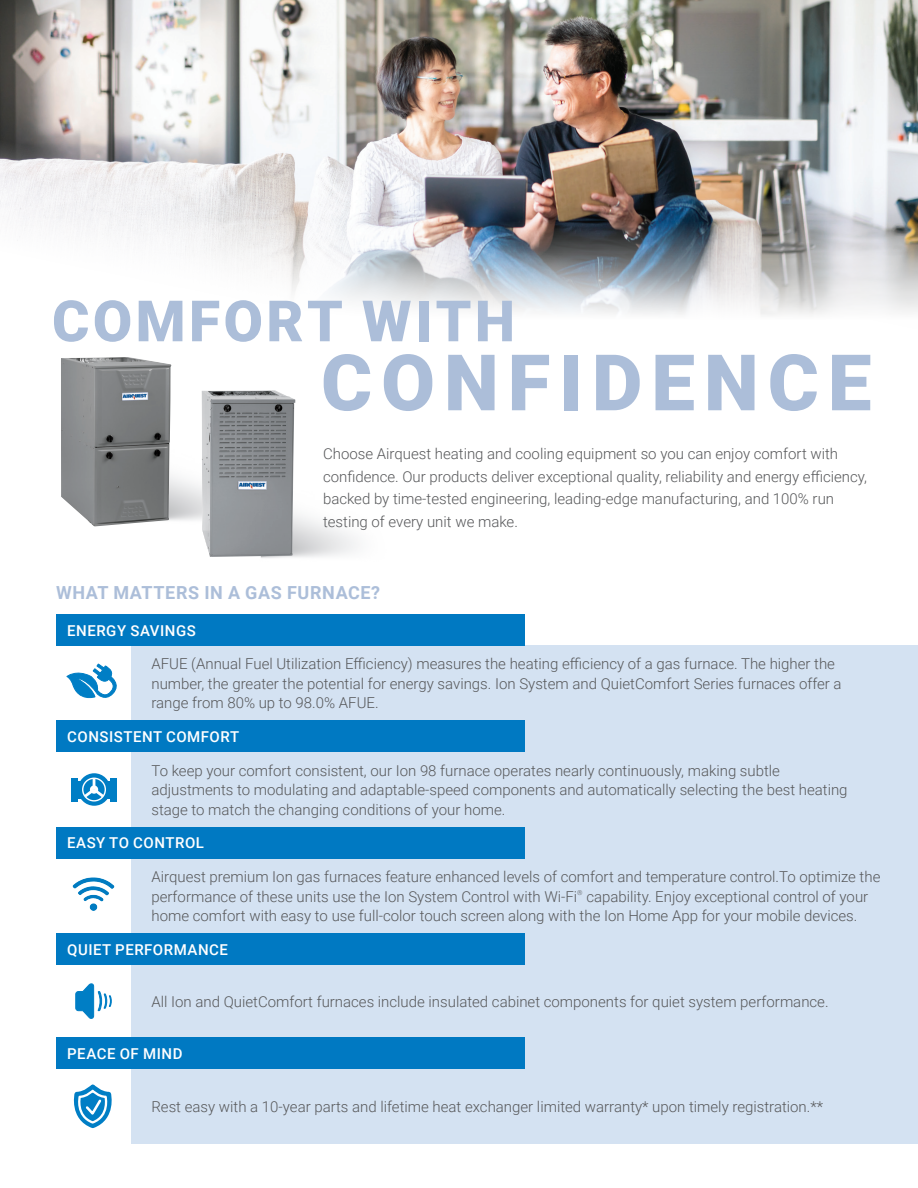
<style>
.page{position:relative;width:918px;height:1188px;background:#fff}
.page>*{position:absolute;margin:0;border:0;box-sizing:border-box;transform-origin:0 0}
.t1{font:900 78px "Roboto";letter-spacing:.115em;color:#acbed9}
.t2{font:900 57px "Roboto";letter-spacing:.06em;color:#acbed9}
.t3{font:700 18px "Roboto";letter-spacing:.035em;color:#acbed9}
.t4{font:300 15px/19.5px "Roboto";color:#57585a}
.t5{font:500 15px "Roboto";letter-spacing:.035em;color:#fff}
.t6{font:300 6.75px "Roboto";color:#57585a}
</style>
<div class="page">
<img style="left:0;top:0;width:918px;height:315px">
<div style="left:131px;top:646px;width:787px;height:498px;background:#d4e2f2"></div>
<div style="left:56px;top:614px;width:469px;height:32px;background:#0079c2"></div>
<div style="left:56px;top:721px;width:469px;height:31px;background:#0079c2"></div>
<div style="left:56px;top:827px;width:469px;height:31px;background:#0079c2"></div>
<div style="left:56px;top:933px;width:469px;height:32px;background:#0079c2"></div>
<div style="left:56px;top:1037px;width:469px;height:32px;background:#0079c2"></div>
<img style="left:61px;top:357px;width:110px;height:169px">
<div style="left:111px;top:778px;width:6px;height:23px;background:#007ec5"></div>
<div style="left:71px;top:778px;width:7px;height:23px;background:#007ec5"></div>
<div style="left:76px;top:781px;width:37px;height:18px;background:#007ec5"></div>
<div style="left:78px;top:773px;width:32px;height:33px;background:#007ec5;border-radius:50%"></div>
<div style="left:82px;top:778px;width:24px;height:24px;border:1px solid #fff;border-radius:50%"></div>
<svg style="left:81px;top:778px;width:26px;height:22px"></svg>
<div style="left:90px;top:785px;width:8px;height:9px;border:3px solid #fff;border-radius:50%"></div>
<svg style="left:66px;top:663px;width:51px;height:36px"></svg>
<img style="left:72px;top:877px;width:43px;height:34px">
<svg style="left:73px;top:1084px;width:39px;height:45px"></svg>
<svg style="left:75px;top:983px;width:37px;height:36px"></svg>
<img style="left:202px;top:390px;width:93px;height:167px">
<p class="t2" style="left:52px;top:281px;width:464px">COMFORT WITH</p>
<p class="t1" style="left:321px;top:328px;width:552px">CONFIDENCE</p>
<p class="t4" style="left:323px;top:442px;width:546px;line-height:22.5px">Choose Airquest heating and cooling equipment so you can enjoy comfort with confidence. Our products deliver exceptional quality, reliability and energy efficiency, backed by time-tested engineering, leading-edge manufacturing, and 100% run testing of every unit we make.</p>
<p class="t3" style="left:56px;top:579px;width:325px">WHAT MATTERS IN A GAS FURNACE?</p>
<p class="t5" style="left:67px;top:620px;width:130px">ENERGY SAVINGS</p>
<p class="t4" style="left:151px;top:654px;width:692px">AFUE (Annual Fuel Utilization Efficiency) measures the heating efficiency of a gas furnace. The higher the number, the greater the potential for energy savings. Ion System and QuietComfort Series furnaces offer a range from 80% up to 98.0% AFUE.</p>
<p class="t5" style="left:67px;top:726px;width:173px">CONSISTENT COMFORT</p>
<p class="t4" style="left:151px;top:760px;width:698px">To keep your comfort consistent, our Ion 98 furnace operates nearly continuously, making subtle adjustments to modulating and adaptable-speed components and automatically selecting the best heating stage to match the changing conditions of your home.</p>
<p class="t5" style="left:67px;top:832px;width:138px">EASY TO CONTROL</p>
<p class="t4" style="left:151px;top:866px;width:731px">Airquest premium Ion gas furnaces feature enhanced levels of comfort and temperature control.To optimize the performance of these units use the Ion System Control with Wi-Fi</p>
<p class="t6" style="left:577px;top:888px;width:7px">®</p>
<p class="t4" style="left:151px;top:886px;width:718px;text-indent:435px">capability. Enjoy exceptional control of your home comfort with easy to use full-color touch screen along with the Ion Home App for your mobile devices.</p>
<p class="t5" style="left:67px;top:939px;width:162px">QUIET PERFORMANCE</p>
<p class="t4" style="left:151px;top:991px;width:679px">All Ion and QuietComfort furnaces include insulated cabinet components for quiet system performance.</p>
<p class="t5" style="left:67px;top:1043px;width:117px">PEACE OF MIND</p>
<p class="t4" style="left:151px;top:1096px;width:673px">Rest easy with a 10-year parts and lifetime heat exchanger limited warranty* upon timely registration.**</p>
</div>
